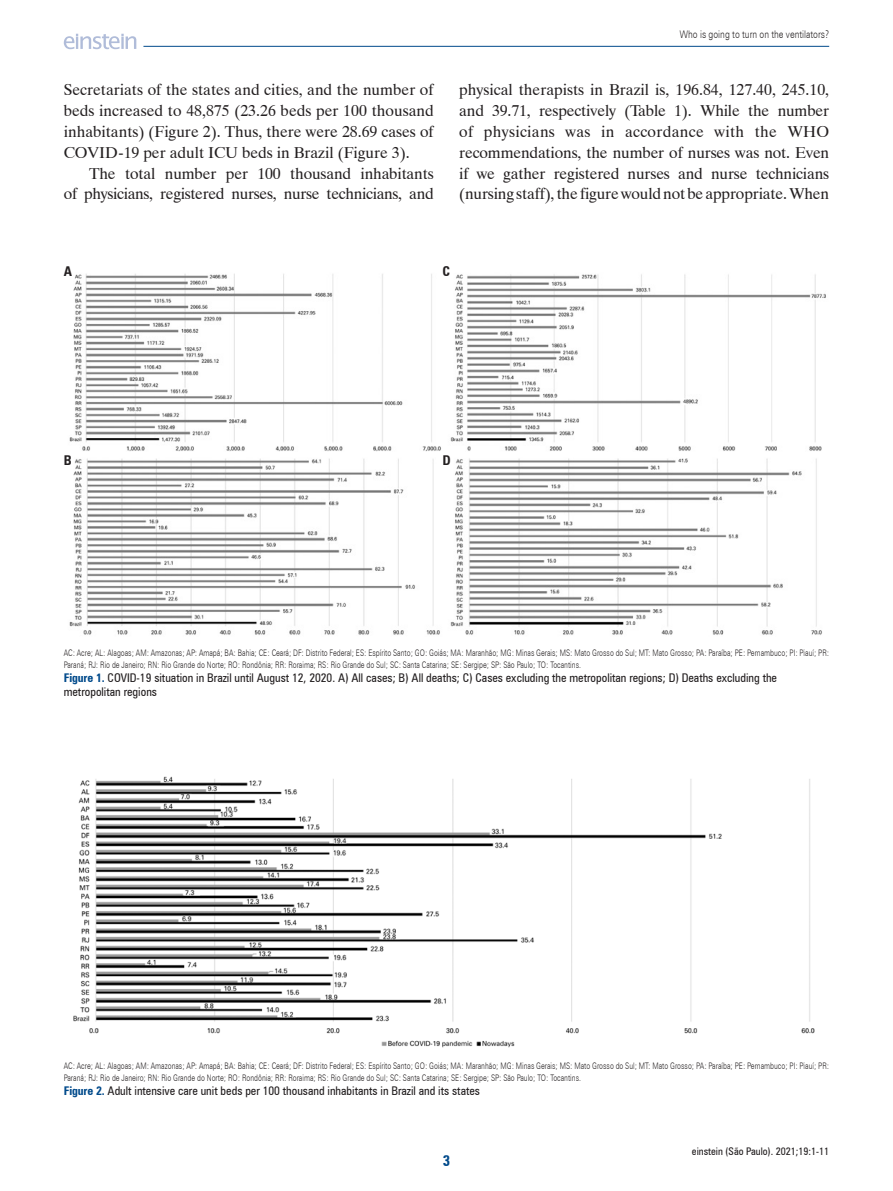
<style>
.page{position:relative;width:893px;height:1191px;background:#fff}
.page>*{position:absolute;margin:0;border:0;box-sizing:border-box;transform-origin:0 0}
.t1{font:15.75px/20.9px "Dutch 801 BT";letter-spacing:-.01em;color:#231f20;text-align:justify}
.t2{font:700 condensed 15px "Zurich BT";color:#004a8b}
.t3{font:700 condensed 13.5px "Zurich BT";color:#231f20}
.t4{font:condensed 12px/14.2px "Zurich BT";color:#231f20}
.t5{font:300 10.5px "Zurich BT";color:#231f20;scale:.8 1}
.t6{font:condensed 10.5px "Zurich BT";color:#231f20}
.t7{font:300 9px/12px "Zurich BT";color:#231f20;scale:.75 1}
.s1{font-weight:700;color:#004a8b}
</style>
<div class="page">
<svg style="left:64px;top:34px;width:72px;height:15px"></svg>
<hr style="left:143px;top:46px;width:686px;height:1px;background:#004a8b">
<img style="left:69px;top:274px;width:757px;height:361px">
<img style="left:73px;top:776px;width:742px;height:272px">
<h1 class="t1" style="left:64px;top:79px;width:371px">Secretariats of the states and cities, and the number of beds increased to 48,875 (23.26 beds per 100 thousand inhabitants) (Figure 2). Thus, there were 28.69 cases of COVID-19 per adult ICU beds in Brazil (Figure 3).</h1>
<h1 class="t1" style="left:64px;top:162px;width:372px;text-align:right">The total number per 100 thousand inhabitants<br>of physicians, registered nurses, nurse technicians, and</h1>
<p class="t5" style="left:680px;top:28px;width:188px">Who is going to turn on the ventilators?</p>
<p class="t1" style="left:459px;top:79px;width:371px">physical therapists in Brazil is, 196.84, 127.40, 245.10, and 39.71, respectively (Table 1). While the number of physicians was in accordance with the WHO recommendations, the number of nurses was not. Even if we gather registered nurses and nurse technicians (nursing staff), the figure would not be appropriate. When</p>
<h3 class="t3" style="left:64px;top:263px;width:10px">A</h3>
<h3 class="t3" style="left:442px;top:263px;width:9px">C</h3>
<h3 class="t3" style="left:64px;top:452px;width:9px">B</h3>
<h3 class="t3" style="left:442px;top:452px;width:10px">D</h3>
<p class="t7" style="left:64px;top:646px;width:1022px">AC: Acre; AL: Alagoas; AM: Amazonas; AP: Amapá; BA: Bahia; CE: Ceará; DF: Distrito Federal; ES: Espírito Santo; GO: Goiás; MA: Maranhão; MG: Minas Gerais; MS: Mato Grosso do Sul; MT: Mato Grosso; PA: Paraíba; PE: Pernambuco; PI: Piauí; PR:<br>Paraná; RJ: Rio de Janeiro; RN: Rio Grande do Norte; RO: Rondônia; RR: Roraima; RS: Rio Grande do Sul; SC: Santa Catarina; SE: Sergipe; SP: São Paulo; TO: Tocantins.</p>
<h3 class="t4" style="left:64px;top:670px;width:715px"><span class="s1">Figure 1.</span> COVID-19 situation in Brazil until August 12, 2020. A) All cases; B) All deaths; C) Cases excluding the metropolitan regions; D) Deaths excluding the metropolitan regions</h3>
<p class="t7" style="left:64px;top:1059px;width:1022px">AC: Acre; AL: Alagoas; AM: Amazonas; AP: Amapá; BA: Bahia; CE: Ceará; DF: Distrito Federal; ES: Espírito Santo; GO: Goiás; MA: Maranhão; MG: Minas Gerais; MS: Mato Grosso do Sul; MT: Mato Grosso; PA: Paraíba; PE: Pernambuco; PI: Piauí; PR:<br>Paraná; RJ: Rio de Janeiro; RN: Rio Grande do Norte; RO: Rondônia; RR: Roraima; RS: Rio Grande do Sul; SC: Santa Catarina; SE: Sergipe; SP: São Paulo; TO: Tocantins.</p>
<h3 class="t4" style="left:64px;top:1083px;width:418px"><span class="s1">Figure 2.</span> Adult intensive care unit beds per 100 thousand inhabitants in Brazil and its states</h3>
<h2 class="t2" style="left:443px;top:1151px;width:9px">3</h2>
<p class="t6" style="left:692px;top:1144px;width:139px">einstein (São Paulo). 2021;19:1-11</p>
</div>
